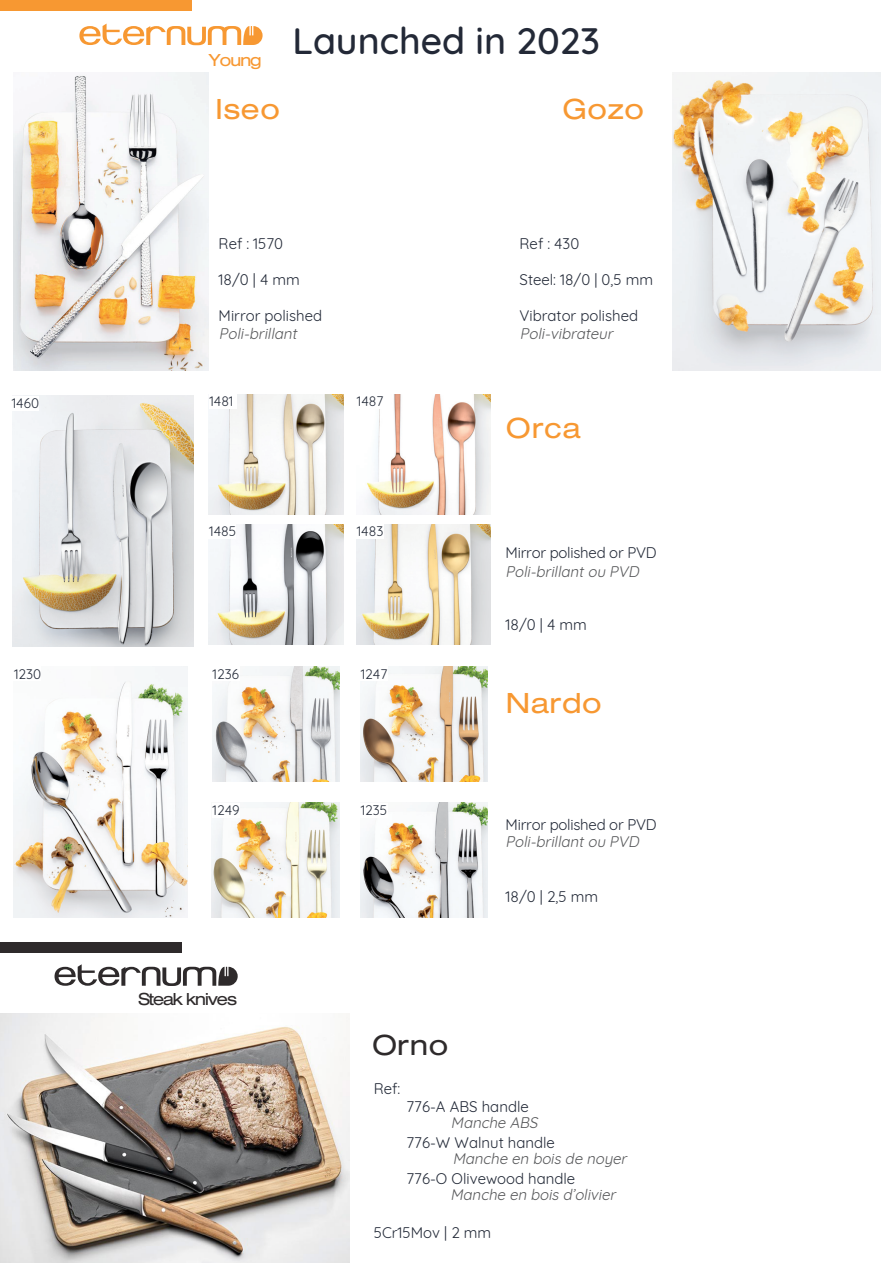
<style>
.page{position:relative;width:893px;height:1263px;background:#fff}
.page>*{position:absolute;margin:0;border:0;box-sizing:border-box;transform-origin:0 0}
.t1{font:500 37.5px "Quicksand";color:#232937}
.t2{font:30px "Nimbus San Ext";color:#f79832}
.t3{font:30px "Nimbus San Ext";color:#231f20}
.t4{font:18px "Nimbus San Ext";letter-spacing:-.085em;color:#231f20}
.t5{font:18px "Nimbus San Ext";letter-spacing:-.085em;color:#f79832}
.t6{font:15px "Quicksand";color:#222937}
.t7{font:italic 15px "Quicksand";color:#57585a}
.t8{font:13.5px "Quicksand";color:#222937}
</style>
<div class="page">
<img style="left:12px;top:396px;width:181px;height:251px">
<div style="left:11px;top:396px;width:28px;height:14px;background:#fff"></div>
<div style="left:0;top:0;width:191px;height:11px;background:#f79832"></div>
<img style="left:13px;top:73px;width:195px;height:298px">
<img style="left:672px;top:73px;width:208px;height:298px">
<div style="left:0;top:942px;width:182px;height:10px;background:#2e2a2b"></div>
<img style="left:0;top:1014px;width:350px;height:249px">
<img style="left:209px;top:524px;width:134px;height:121px">
<img style="left:209px;top:394px;width:134px;height:121px">
<img style="left:356px;top:524px;width:135px;height:121px">
<img style="left:366px;top:394px;width:125px;height:121px">
<div style="left:209px;top:394px;width:27px;height:15px;background:#fff"></div>
<div style="left:356px;top:394px;width:28px;height:15px;background:#fff"></div>
<div style="left:209px;top:524px;width:27px;height:15px;background:#fff"></div>
<div style="left:356px;top:524px;width:28px;height:15px;background:#fff"></div>
<img style="left:14px;top:666px;width:174px;height:251px">
<div style="left:14px;top:666px;width:27px;height:15px;background:#fff"></div>
<img style="left:212px;top:803px;width:127px;height:114px">
<img style="left:212px;top:666px;width:127px;height:115px">
<img style="left:360px;top:803px;width:128px;height:114px">
<img style="left:360px;top:666px;width:128px;height:115px">
<div style="left:212px;top:666px;width:27px;height:15px;background:#fff"></div>
<div style="left:360px;top:666px;width:28px;height:15px;background:#fff"></div>
<div style="left:212px;top:803px;width:27px;height:14px;background:#fff"></div>
<div style="left:360px;top:803px;width:28px;height:14px;background:#fff"></div>
<svg style="left:79px;top:24px;width:184px;height:21px"></svg>
<svg style="left:55px;top:964px;width:183px;height:22px"></svg>
<p class="t5" style="left:209px;top:48px;width:55px">Young</p>
<h2 class="t2" style="left:215px;top:89px;width:67px">Iseo</h2>
<h1 class="t1" style="left:293px;top:11px;width:309px">Launched in 2023</h1>
<h2 class="t2" style="left:562px;top:89px;width:84px">Gozo</h2>
<p class="t8" style="left:12px;top:393px;width:29px">1460</p>
<p class="t6" style="left:219px;top:232px;width:66px">Ref : 1570</p>
<p class="t6" style="left:219px;top:268px;width:83px">18/0 | 4 mm</p>
<p class="t6" style="left:219px;top:304px;width:105px">Mirror polished</p>
<p class="t7" style="left:219px;top:322px;width:83px">Poli-brillant</p>
<p class="t8" style="left:209px;top:391px;width:26px">1481</p>
<p class="t8" style="left:357px;top:391px;width:28px">1487</p>
<p class="t8" style="left:209px;top:521px;width:29px">1485</p>
<p class="t8" style="left:357px;top:521px;width:28px">1483</p>
<p class="t8" style="left:14px;top:663px;width:29px">1230</p>
<p class="t8" style="left:213px;top:663px;width:28px">1236</p>
<p class="t8" style="left:361px;top:663px;width:28px">1247</p>
<p class="t8" style="left:213px;top:800px;width:29px">1249</p>
<p class="t8" style="left:361px;top:800px;width:28px">1235</p>
<p class="t4" style="left:137px;top:987px;width:102px">Steak knives</p>
<p class="t6" style="left:520px;top:232px;width:61px">Ref : 430</p>
<p class="t6" style="left:520px;top:268px;width:135px">Steel: 18/0 | 0,5 mm</p>
<p class="t6" style="left:520px;top:304px;width:120px">Vibrator polished</p>
<p class="t7" style="left:520px;top:322px;width:98px">Poli-vibrateur</p>
<h2 class="t2" style="left:505px;top:408px;width:77px">Orca</h2>
<p class="t6" style="left:506px;top:541px;width:153px">Mirror polished or PVD</p>
<p class="t7" style="left:506px;top:559px;width:138px">Poli-brillantou PVD</p>
<p class="t6" style="left:506px;top:613px;width:83px">18/0 | 4 mm</p>
<h2 class="t2" style="left:506px;top:683px;width:98px">Nardo</h2>
<p class="t6" style="left:506px;top:813px;width:153px">Mirror polished or PVD</p>
<p class="t7" style="left:506px;top:830px;width:138px">Poli-brillantou PVD</p>
<p class="t6" style="left:506px;top:885px;width:94px">18/0 | 2,5 mm</p>
<h2 class="t3" style="left:371px;top:1025px;width:79px">Orno</h2>
<p class="t6" style="left:374px;top:1076px;width:28px">Ref:</p>
<p class="t6" style="left:407px;top:1094px;width:124px">776-A ABS handle</p>
<p class="t6" style="left:407px;top:1130px;width:150px">776-W Walnut handle</p>
<p class="t6" style="left:407px;top:1166px;width:170px">776-O Olivewood handle</p>
<p class="t7" style="left:451px;top:1110px;width:92px">Manche ABS</p>
<p class="t7" style="left:453px;top:1146px;width:179px">Manche en bois de noyer</p>
<p class="t7" style="left:451px;top:1182px;width:170px">Manche en bois d’olivier</p>
<p class="t6" style="left:374px;top:1220px;width:119px">5Cr15Mov | 2 mm</p>
</div>
